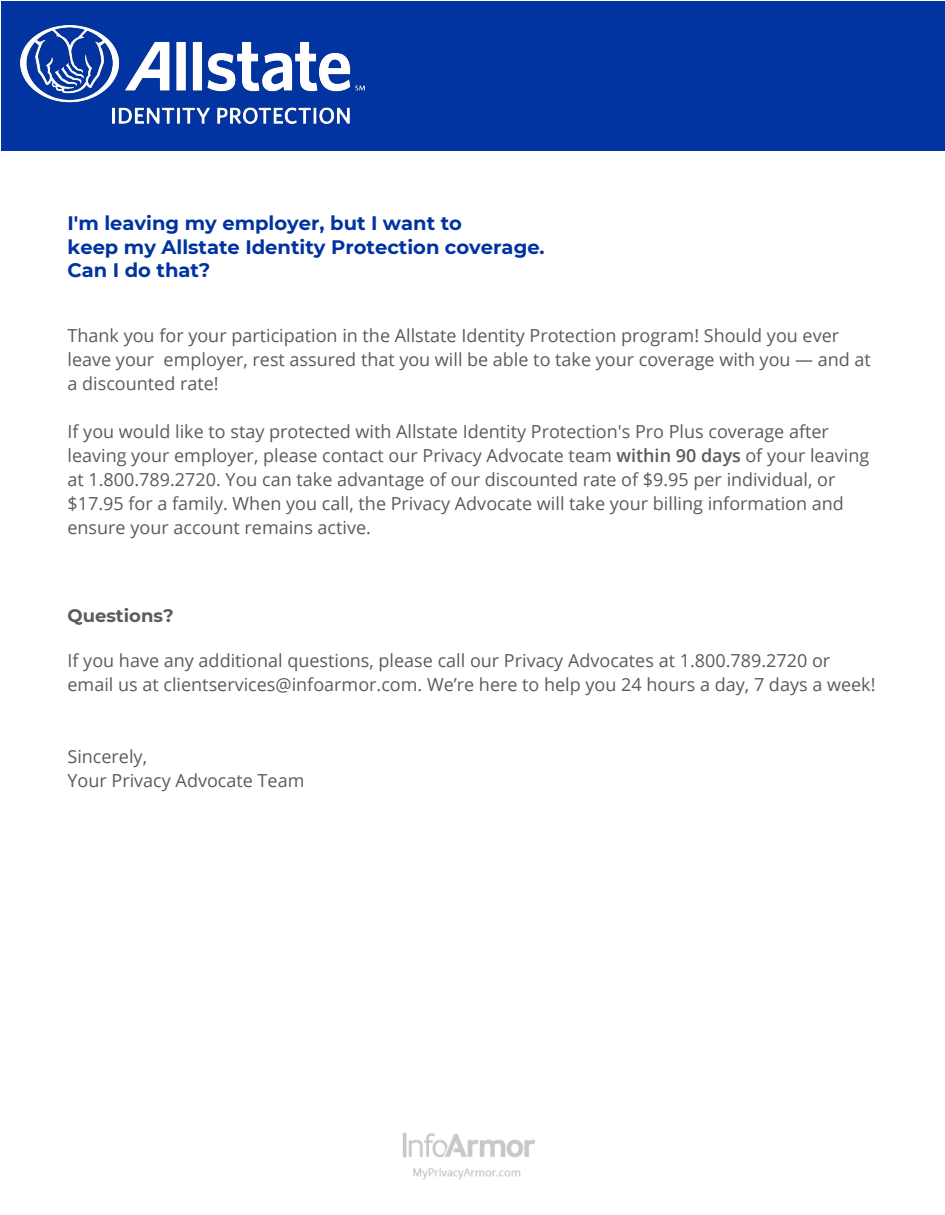
<style>
.page{position:relative;width:945px;height:1215px;background:#fff}
.page>*{position:absolute;margin:0;border:0;box-sizing:border-box;transform-origin:0 0}
.t1{font:700 19.5px/23.4px "Montserrat";color:#0033a1}
.t2{font:18px/24px "Open Sans";color:#5a5b5d}
.t3{font:700 18px "Montserrat";color:#5a5b5d}
.s1{font-weight:600}
</style>
<div class="page">
<div style="left:1px;top:1px;width:944px;height:149px;background:#0134a1"></div>
<img style="left:403px;top:1133px;width:132px;height:47px">
<img style="left:20px;top:26px;width:345px;height:98px">
<p class="t1" style="left:68px;top:211px;width:479px">I'm leaving my employer, but I want to<br>keep my Allstate Identity Protection coverage.<br>Can I do that?</p>
<p class="t2" style="left:68px;top:323px;width:805px">Thank you for your participation in the Allstate Identity Protection program! Should you ever leave your employer, rest assured that you will be able to take your coverage with you — and at a discounted rate!</p>
<p class="t2" style="left:67px;top:419px;width:803px">If you would like to stay protected with Allstate Identity Protection's Pro Plus coverage after leaving your employer, please contact our Privacy Advocate team <span class="s1">within 90 days</span> of your leaving at 1.800.789.2720. You can take advantage of our discounted rate of $9.95 per individual, or $17.95 for a family. When you call, the Privacy Advocate will take your billing information and ensure your account remains active.</p>
<p class="t3" style="left:67px;top:603px;width:108px">Questions?</p>
<p class="t2" style="left:67px;top:648px;width:810px">If you have any additional questions, please call our Privacy Advocates at 1.800.789.2720 or email us at clientservices@infoarmor.com. We’re here to help you 24 hours a day, 7 days a week!</p>
<p class="t2" style="left:67px;top:744px;width:238px">Sincerely,<br>Your Privacy Advocate Team</p>
</div>
